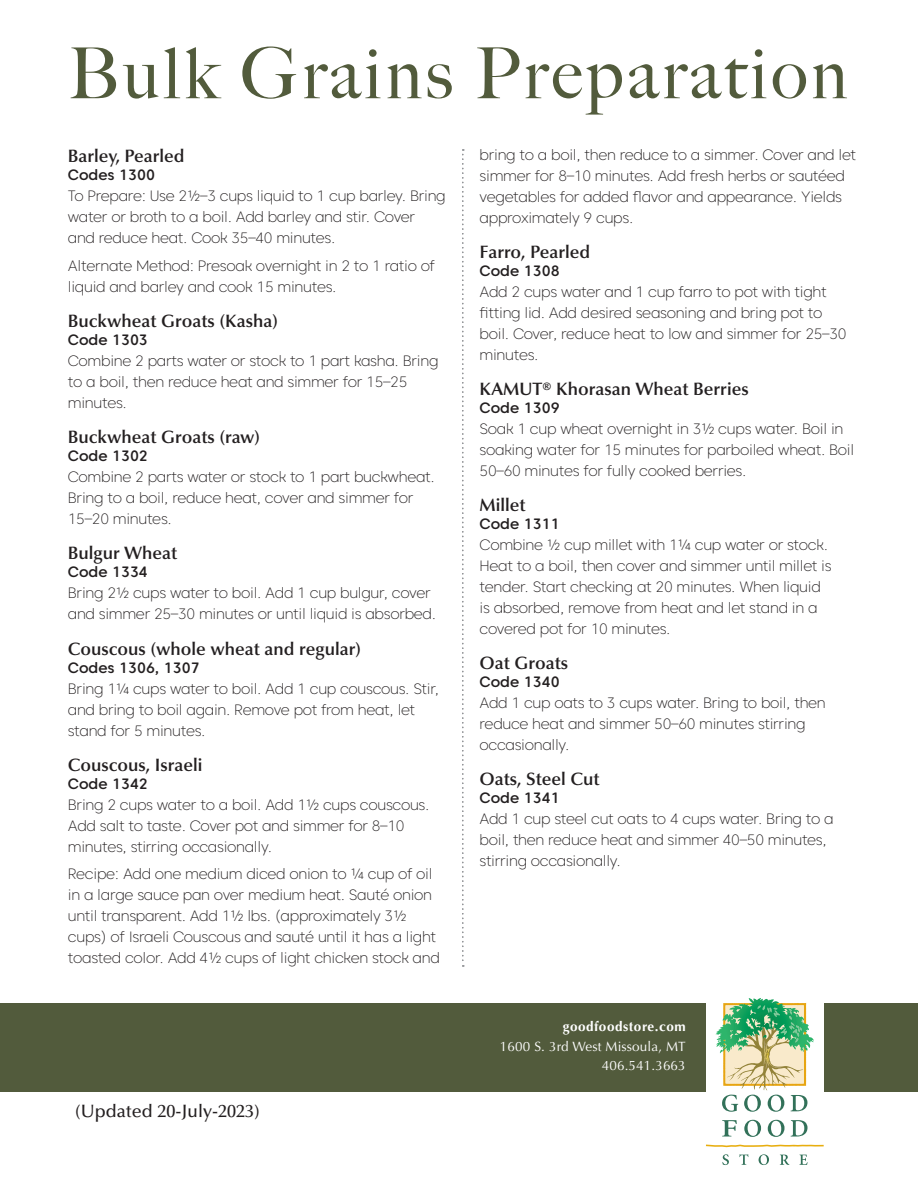
<style>
.page{position:relative;width:918px;height:1188px;background:#fff}
.page>*{position:absolute;margin:0;border:0;box-sizing:border-box;transform-origin:0 0}
.t1{font:70.5px "Big Caslon FB";letter-spacing:.05em;color:#525b3c}
.t2{font:600 18px "Optima LT Pro";color:#231f20}
.t3{font:500 18px "Optima LT Pro";color:#231f20}
.t4{font:200 15px/21px "Caros Soft";letter-spacing:-.02em;color:#231f20}
.t5{font:500 15px "Caros Soft";color:#231f20}
.t6{font:13.5px/19.5px "Optima LT Pro";letter-spacing:.01em;color:#fff;text-align:right}
.t7{font:700 13.5px "Optima LT Pro";letter-spacing:.04em;color:#fff}
</style>
<div class="page">
<svg style="left:462px;top:149px;width:2px;height:818px"></svg>
<div style="left:0;top:1003px;width:918px;height:88px;background:#525b3c"></div>
<div style="left:706px;top:998px;width:118px;height:167px;background:#fff"></div>
<svg style="left:722px;top:1095px;width:16px;height:17px"></svg>
<svg style="left:744px;top:1095px;width:17px;height:17px"></svg>
<svg style="left:768px;top:1095px;width:16px;height:17px"></svg>
<svg style="left:791px;top:1095px;width:16px;height:16px"></svg>
<svg style="left:722px;top:1120px;width:15px;height:17px"></svg>
<svg style="left:744px;top:1120px;width:17px;height:17px"></svg>
<svg style="left:768px;top:1120px;width:17px;height:17px"></svg>
<svg style="left:791px;top:1120px;width:17px;height:17px"></svg>
<svg style="left:722px;top:1154px;width:7px;height:11px"></svg>
<svg style="left:739px;top:1154px;width:9px;height:11px"></svg>
<svg style="left:759px;top:1154px;width:10px;height:11px"></svg>
<svg style="left:780px;top:1155px;width:9px;height:10px"></svg>
<svg style="left:799px;top:1155px;width:9px;height:10px"></svg>
<svg style="left:706px;top:1145px;width:118px;height:2px"></svg>
<svg style="left:720px;top:998px;width:86px;height:88px;background:#a3c590"></svg>
<h1 class="t1" style="left:68px;top:32px;width:781px">Bulk Grains Preparation</h1>
<p class="t2" style="left:68px;top:145px;width:118px">Barley, Pearled</p>
<p class="t5" style="left:68px;top:165px;width:89px">Codes 1300</p>
<p class="t4" style="left:68px;top:185px;width:379px">To Prepare: Use 21/2–3 cups liquid to 1 cup barley. Bring water or broth to a boil. Add barley and stir. Cover and reduce heat. Cook 35–40 minutes.</p>
<p class="t4" style="left:68px;top:255px;width:369px">Alternate Method: Presoak overnight in 2 to 1 ratio of liquid and barley and cook 15 minutes.</p>
<p class="t2" style="left:68px;top:310px;width:212px">Buckwheat Groats (Kasha)</p>
<p class="t5" style="left:68px;top:330px;width:82px">Code 1303</p>
<p class="t4" style="left:68px;top:350px;width:372px">Combine 2 parts water or stock to 1 part kasha. Bring to a boil, then reduce heat and simmer for 15–25 minutes.</p>
<p class="t2" style="left:68px;top:426px;width:194px">Buckwheat Groats (raw)</p>
<p class="t5" style="left:68px;top:446px;width:82px">Code 1302</p>
<p class="t4" style="left:68px;top:466px;width:368px">Combine 2 parts water or stock to 1 part buckwheat.<br>Bring to a boil, reduce heat, cover and simmer for<br>15–20 minutes.</p>
<p class="t2" style="left:68px;top:542px;width:111px">Bulgur Wheat</p>
<p class="t5" style="left:68px;top:562px;width:82px">Code 1334</p>
<p class="t4" style="left:68px;top:583px;width:370px">Bring 21/2 cups water to boil. Add 1 cup bulgur, cover and simmer 25–30 minutes or until liquid is absorbed.</p>
<p class="t2" style="left:68px;top:637px;width:295px">Couscous (whole wheat and regular)</p>
<p class="t5" style="left:68px;top:658px;width:133px">Codes 1306, 1307</p>
<p class="t4" style="left:68px;top:678px;width:373px">Bring 11/4 cups water to boil. Add 1 cup couscous. Stir, and bring to boil again. Remove pot from heat, let stand for 5 minutes.</p>
<p class="t2" style="left:68px;top:753px;width:136px">Couscous, Israeli</p>
<p class="t5" style="left:68px;top:774px;width:82px">Code 1342</p>
<p class="t4" style="left:68px;top:794px;width:363px">Bring 2 cups water to a boil. Add 11/2 cups couscous.<br>Add salt to taste. Cover pot and simmer for 8–10 minutes, stirring occasionally.</p>
<p class="t4" style="left:68px;top:863px;width:374px">Recipe: Add one medium diced onion to 1/4 cup of oil in a large sauce pan over medium heat. Sauté onion until transparent. Add 11/2 lbs. (approximately 31/2 cups) of Israeli Couscous and sauté until it has a light toasted color. Add 41/2 cups of light chicken stock and</p>
<p class="t3" style="left:75px;top:1100px;width:187px">(Updated 20-July-2023)</p>
<p class="t4" style="left:480px;top:144px;width:378px">bring to a boil, then reduce to a simmer. Cover and let simmer for 8–10 minutes. Add fresh herbs or sautéed vegetables for added flavor and appearance. Yields approximately 9 cups.</p>
<p class="t2" style="left:480px;top:241px;width:112px">Farro, Pearled</p>
<p class="t5" style="left:480px;top:261px;width:82px">Code 1308</p>
<p class="t4" style="left:480px;top:281px;width:369px">Add 2 cups water and 1 cup farro to pot with tight fitting lid. Add desired seasoning and bring pot to boil. Cover, reduce heat to low and simmer for 25–30 minutes.</p>
<p class="t2" style="left:480px;top:378px;width:271px">KAMUT® Khorasan Wheat Berries</p>
<p class="t5" style="left:480px;top:398px;width:82px">Code 1309</p>
<p class="t4" style="left:480px;top:418px;width:376px">Soak 1 cup wheat overnight in 31/2 cups water. Boil in soaking water for 15 minutes for parboiled wheat. Boil<br>50–60 minutes for fully cooked berries.</p>
<p class="t2" style="left:480px;top:494px;width:47px">Millet</p>
<p class="t5" style="left:480px;top:514px;width:82px">Code 1311</p>
<p class="t4" style="left:480px;top:534px;width:353px">Combine 1/2 cup millet with 11/4 cup water or stock.<br>Heat to a boil, then cover and simmer until millet is tender. Start checking at 20 minutes. When liquid is absorbed, remove from heat and let stand in a covered pot for 10 minutes.</p>
<p class="t2" style="left:480px;top:652px;width:90px">Oat Groats</p>
<p class="t5" style="left:480px;top:672px;width:82px">Code 1340</p>
<p class="t4" style="left:480px;top:692px;width:348px">Add 1 cup oats to 3 cups water. Bring to boil, then reduce heat and simmer 50–60 minutes stirring occasionally.</p>
<p class="t2" style="left:480px;top:768px;width:121px">Oats, Steel Cut</p>
<p class="t5" style="left:480px;top:788px;width:82px">Code 1341</p>
<p class="t4" style="left:480px;top:808px;width:356px">Add 1 cup steel cut oats to 4 cups water. Bring to a boil, then reduce heat and simmer 40–50 minutes, stirring occasionally.</p>
<p class="t7" style="left:563px;top:1018px;width:125px">goodfoodstore.com</p>
<p class="t6" style="left:500px;top:1036px;width:187px">1600 S. 3rd West Missoula, MT<br>406.541.3663</p>
</div>
